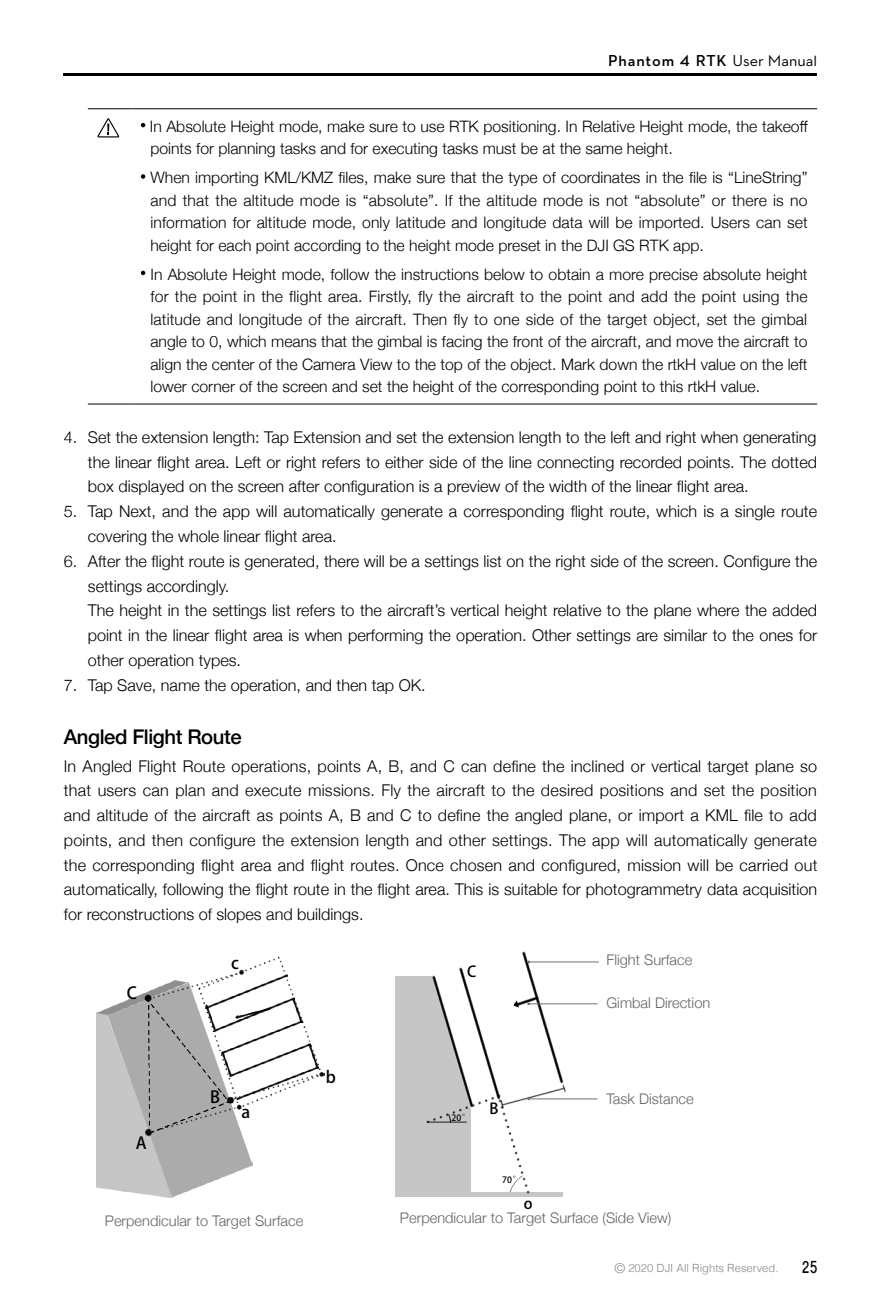
<style>
.page{position:relative;width:881px;height:1308px;background:#fff}
.page>*{position:absolute;margin:0;border:0;box-sizing:border-box;transform-origin:0 0}
.t1{font:22.5px "Adobe Heiti Std";color:#000}
.t2{font:500 20.25px "Helvetica Neue";letter-spacing:-.02em;color:#000}
.t3{font:700 18px "Gujarati Sangam MN";color:#000;scale:.73 1}
.t4{font:16.43px "Adobe Heiti Std";color:#000}
.t5{font:300 16.2px/24.8px "Helvetica Neue";color:#000;text-align:justify}
.t6{font:600 16.2px "Dji";letter-spacing:.05em;color:#000}
.t7{font:300 15.75px/22.5px "Helvetica Neue";color:#000;text-align:justify}
.t8{font:15.08px "Adobe Heiti Std";color:#000}
.t9{font:300 14.62px "Helvetica Neue";color:#656464}
.t10{font:300 11.25px "Helvetica";color:#898989}
.t11{font:8.78px "Adobe Heiti Std";color:#000}
.s1{font-weight:400}
.s2{font-size:13.5px}
</style>
<div class="page">
<hr style="left:64px;top:74px;width:752px;height:2px;background:#000">
<hr style="left:88px;top:108px;width:43px;height:1px;background:#000">
<hr style="left:131px;top:108px;width:685px;height:1px;background:#000">
<hr style="left:88px;top:403px;width:43px;height:1px;background:#000">
<hr style="left:131px;top:403px;width:685px;height:1px;background:#000">
<svg style="left:97px;top:118px;width:22px;height:19px"></svg>
<svg style="left:141px;top:123px;width:4px;height:4px"></svg>
<svg style="left:141px;top:174px;width:4px;height:5px"></svg>
<svg style="left:141px;top:271px;width:4px;height:4px"></svg>
<img style="left:172px;top:1145px;width:81px;height:52px">
<img style="left:96px;top:991px;width:53px;height:26px">
<img style="left:97px;top:1013px;width:75px;height:184px">
<img style="left:144px;top:994px;width:5px;height:151px">
<img style="left:149px;top:980px;width:50px;height:19px">
<img style="left:199px;top:956px;width:123px;height:149px">
<svg style="left:148px;top:999px;width:98px;height:146px"></svg>
<img style="left:467px;top:1192px;width:95px;height:4px">
<img style="left:432px;top:975px;width:27px;height:119px">
<img style="left:459px;top:968px;width:40px;height:126px">
<img style="left:522px;top:951px;width:41px;height:132px">
<img style="left:426px;top:1094px;width:73px;height:29px">
<img style="left:427px;top:1121px;width:39px;height:1px">
<svg style="left:447px;top:1114px;width:3px;height:11px"></svg>
<img style="left:498px;top:1099px;width:31px;height:94px">
<img style="left:499px;top:1084px;width:66px;height:24px">
<img style="left:498px;top:996px;width:40px;height:15px">
<hr style="left:528px;top:961px;width:70px;height:1px;background:#727171">
<hr style="left:528px;top:1003px;width:69px;height:1px;background:#727171">
<hr style="left:528px;top:1098px;width:69px;height:1px;background:#727171">
<p class="t6" style="left:608px;top:52px;width:210px">Phantom 4 RTK <span class="s1">User Manual</span></p>
<p class="t7" style="left:150px;top:114px;width:659px">In Absolute Height mode, make sure to use RTK positioning. In Relative Height mode, the takeoff points for planning tasks and for executing tasks must be at the same height.</p>
<p class="t7" style="left:150px;top:165px;width:658px">When importing KML/KMZ files, make sure that the type of coordinates in the file is “LineString” and that the altitude mode is “absolute”. If the altitude mode is not “absolute” or there is no information for altitude mode, only latitude and longitude data will be imported. Users can set height for each point according to the height mode preset in the DJI GS RTK app.</p>
<p class="t7" style="left:150px;top:262px;width:658px">In Absolute Height mode, follow the instructions below to obtain a more precise absolute height for the point in the flight area. Firstly, fly the aircraft to the point and add the point using the latitude and longitude of the aircraft. Then fly to one side of the target object, set the gimbal angle to 0, which means that the gimbal is facing the front of the aircraft, and move the aircraft to align the center of the Camera View to the top of the object. Mark down the rtkH value on the left lower corner of the screen and set the height of the corresponding point to this rtkH value.</p>
<p class="t5" style="left:88px;top:423px;width:730px;text-indent:-24px">4. Set the extension length: Tap Extension and set the extension length to the left and right when generating the linear flight area. Left or right refers to either side of the line connecting recorded points. The dotted box displayed on the screen after configuration is a preview of the width of the linear flight area.</p>
<p class="t5" style="left:88px;top:498px;width:730px;text-indent:-24px">5. Tap Next, and the app will automatically generate a corresponding flight route, which is a single route covering the whole linear flight area.</p>
<p class="t5" style="left:88px;top:547px;width:730px;text-align:left;text-indent:-24px">6. After the flight route is generated, there will be a settings list on the right side of the screen. Configure the settings accordingly.<br>The height in the settings list refers to the aircraft’s vertical height relative to the plane where the added point in the linear flight area is when performing the operation. Other settings are similar to the ones for other operation types.</p>
<p class="t5" style="left:64px;top:671px;width:363px">7. Tap Save, name the operation, and then tap OK.</p>
<p class="t2" style="left:64px;top:720px;width:179px">Angled Flight Route</p>
<p class="t5" style="left:64px;top:752px;width:754px">In Angled Flight Route operations, points A, B, and C can define the inclined or vertical target plane so that users can plan and execute missions. Fly the aircraft to the desired positions and set the position and altitude of the aircraft as points A, B and C to define the angled plane, or import a KML file to add points, and then configure the extension length and other settings. The app will automatically generate the corresponding flight area and flight routes. Once chosen and configured, mission will be carried out automatically, following the flight route in the flight area. This is suitable for photogrammetry data acquisition for reconstructions of slopes and buildings.</p>
<p class="t4" style="left:231px;top:953px;width:9px">c</p>
<h1 class="t1" style="left:524px;top:171px;width:15px">B</h1>
<h1 class="t1" style="left:566px;top:192px;width:13px">a</h1>
<h1 class="t1" style="left:422px;top:234px;width:16px">A</h1>
<p class="t4" style="left:458px;top:348px;width:11px">4</p>
<p class="t4" style="left:228px;top:383px;width:11px">3</p>
<p class="t8" style="left:446px;top:459px;width:11px">C</p>
<p class="t8" style="left:582px;top:459px;width:11px">C</p>
<p class="t4" style="left:207px;top:495px;width:11px">2</p>
<p class="t8" style="left:486px;top:610px;width:11px">B</p>
<p class="t8" style="left:584px;top:610px;width:11px">B</p>
<p class="t8" style="left:685px;top:610px;width:11px">A</p>
<p class="t4" style="left:65px;top:758px;width:12px">A</p>
<p class="t4" style="left:153px;top:777px;width:11px">B</p>
<p class="t4" style="left:338px;top:822px;width:12px">C</p>
<p class="t4" style="left:65px;top:859px;width:12px">A</p>
<p class="t9" style="left:606px;top:948px;width:87px">Flight Surface</p>
<p class="t9" style="left:606px;top:991px;width:105px">Gimbal Direction</p>
<p class="t8" style="left:467px;top:962px;width:11px">C</p>
<p class="t4" style="left:127px;top:983px;width:12px">C</p>
<p class="t4" style="left:136px;top:1133px;width:12px">A</p>
<p class="t4" style="left:210px;top:1087px;width:11px">B</p>
<p class="t4" style="left:241px;top:1102px;width:10px">a</p>
<p class="t4" style="left:325px;top:1067px;width:12px">b</p>
<p class="t11" style="left:451px;top:1112px;width:20px">20°</p>
<p class="t8" style="left:489px;top:1099px;width:11px">B</p>
<p class="t11" style="left:502px;top:1174px;width:20px">70°</p>
<p class="t8" style="left:523px;top:1194px;width:10px">o</p>
<p class="t9" style="left:606px;top:1086px;width:89px">Task Distance</p>
<p class="t9" style="left:105px;top:1209px;width:200px">Perpendicular to Target Surface</p>
<p class="t9" style="left:400px;top:1206px;width:273px">Perpendicular to Target Surface (Side View)</p>
<p class="t10" style="left:614px;top:1258px;width:165px"><span class="s2">©</span> 2020 DJI All Rights Reserved.</p>
<p class="t3" style="left:801px;top:1256px;width:22px">25</p>
</div>
